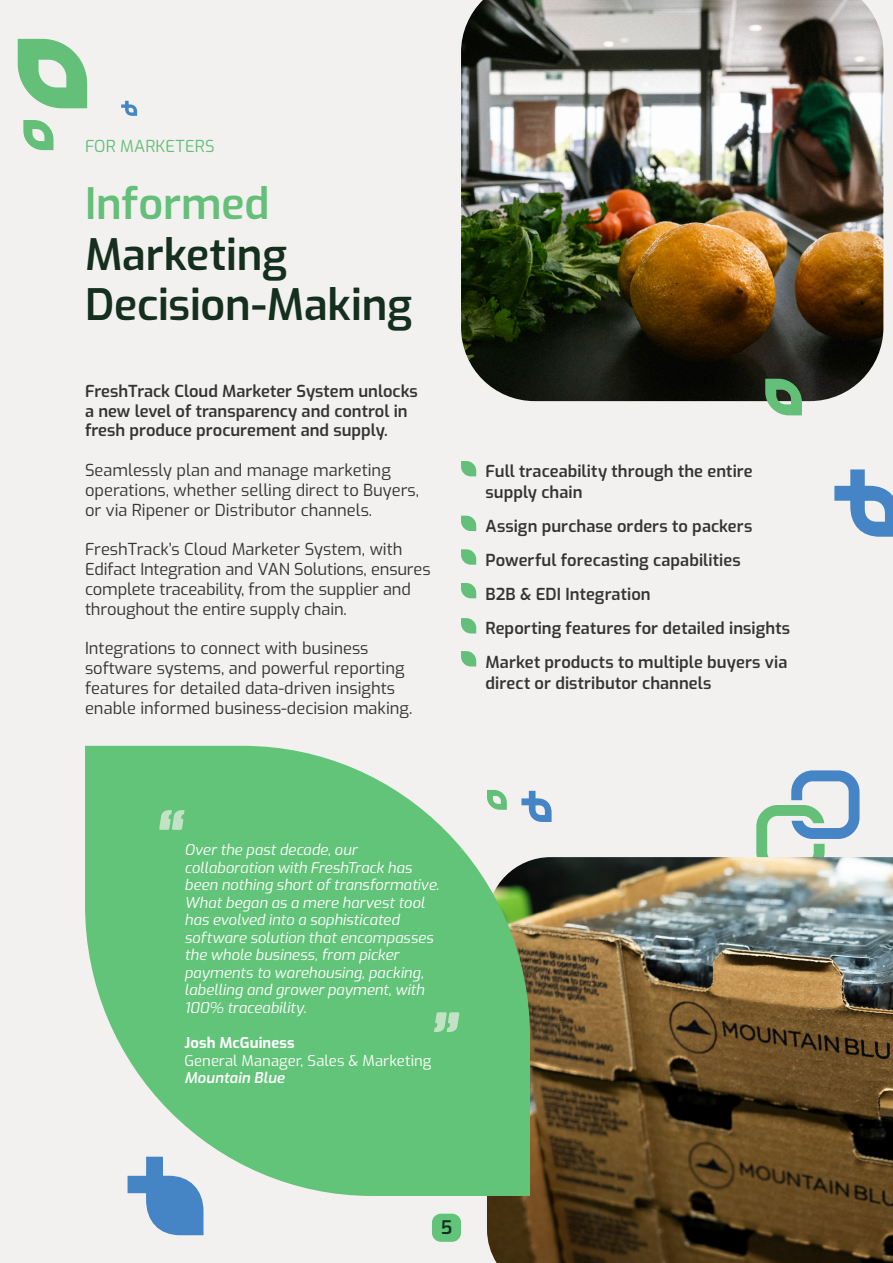
<style>
.page{position:relative;width:893px;height:1263px;background:#f3f1f0}
.page>*{position:absolute;margin:0;border:0;box-sizing:border-box;transform-origin:0 0}
.t1{font:italic 700 75.45px "Exo";color:#c1e2c4}
.t2{font:600 43.2px/50.4px "Exo";letter-spacing:-.005em;color:#142f1e}
.t3{font:600 43.2px "Exo";letter-spacing:-.005em;color:#64bf79}
.t4{font:600 18.75px "Exo";color:#142f1e}
.t5{font:16.5px/19.8px "Exo";color:#343433}
.t6{font:600 16.5px/19.8px "Exo";letter-spacing:.005em;color:#343433}
.t7{font:16.5px "Exo";letter-spacing:.005em;color:#64bf79}
.t8{font:italic 14.85px/17.5px "Exo";color:#fff}
.t9{font:14.85px "Exo";letter-spacing:.005em;color:#fff}
.t10{font:700 14.85px "Exo";letter-spacing:.005em;color:#fff}
.t11{font:italic 600 14.85px "Exo";letter-spacing:.005em;color:#fff}
.s1{font-weight:400;color:#64bf79}
</style>
<div class="page">
<svg style="left:23px;top:120px;width:30px;height:30px"></svg>
<svg style="left:121px;top:101px;width:16px;height:15px"></svg>
<svg style="left:756px;top:770px;width:103px;height:87px"></svg>
<img style="left:487px;top:857px;width:406px;height:406px">
<svg style="left:461px;top:618px;width:15px;height:15px"></svg>
<svg style="left:461px;top:583px;width:15px;height:15px"></svg>
<svg style="left:461px;top:549px;width:15px;height:16px"></svg>
<svg style="left:461px;top:516px;width:15px;height:15px"></svg>
<svg style="left:461px;top:461px;width:15px;height:15px"></svg>
<svg style="left:461px;top:651px;width:15px;height:15px"></svg>
<svg style="left:18px;top:39px;width:69px;height:69px"></svg>
<svg style="left:432px;top:1214px;width:29px;height:28px"></svg>
<svg style="left:146px;top:1196px;width:58px;height:39px;background:#5991c9"></svg>
<img style="left:461px;top:0;width:422px;height:401px">
<svg style="left:85px;top:746px;width:445px;height:450px;fill:#61c478"></svg>
<svg style="left:765px;top:379px;width:37px;height:36px"></svg>
<svg style="left:834px;top:469px;width:59px;height:68px"></svg>
<svg style="left:487px;top:790px;width:20px;height:20px"></svg>
<svg style="left:521px;top:791px;width:31px;height:31px"></svg>
<p class="t7" style="left:85px;top:134px;width:131px">FOR MARKETERS</p>
<h2 class="t3" style="left:85px;top:171px;width:186px">Informed</h2>
<h2 class="t2" style="left:85px;top:226px;width:329px">Marketing<br>Decision-Making</h2>
<p class="t6" style="left:85px;top:380px;width:334px">FreshTrack Cloud Marketer System unlocks a new level of transparency and control in fresh produce procurement and supply.</p>
<p class="t5" style="left:85px;top:459px;width:336px">Seamlessly plan and manage marketing operations, whether selling direct to Buyers, or via Ripener or Distributor channels.</p>
<p class="t5" style="left:85px;top:538px;width:347px">FreshTrack’s Cloud Marketer System, with Edifact Integration and VAN Solutions, ensures complete traceability, from the supplier and throughout the entire supply chain.</p>
<p class="t5" style="left:85px;top:637px;width:329px">Integrations to connect with business software systems, and powerful reporting features for detailed data-driven insights enable informed business-decision making.</p>
<p class="t6" style="left:486px;top:459px;width:269px;line-height:21px;text-indent:-20px"><span class="s1">•</span> Full traceability through the entire supply chain</p>
<p class="t6" style="left:465px;top:515px;width:289px"><span class="s1">•</span> Assign purchase orders to packers</p>
<p class="t6" style="left:465px;top:549px;width:277px"><span class="s1">•</span> Powerful forecasting capabilities</p>
<p class="t6" style="left:465px;top:583px;width:187px"><span class="s1">•</span> B2B &amp; EDI Integration</p>
<p class="t6" style="left:465px;top:617px;width:326px"><span class="s1">•</span> Reporting features for detailed insights</p>
<p class="t6" style="left:486px;top:650px;width:303px;line-height:21px;text-indent:-20px"><span class="s1">•</span> Market products to multiple buyers via direct or distributor channels</p>
<h1 class="t1" style="left:150px;top:783px;width:31px">“</h1>
<p class="t8" style="left:185px;top:840px;width:256px">Over the past decade, our collaboration with FreshTrack has been nothing short of transformative.<br>What began as a mere harvest tool has evolved into a sophisticated software solution that encompasses the whole business, from picker payments to warehousing, packing, labelling and grower payment, with<br>100% traceability.</p>
<p class="t10" style="left:185px;top:1031px;width:112px">Josh McGuiness</p>
<p class="t9" style="left:185px;top:1049px;width:248px">General Manager, Sales &amp; Marketing</p>
<p class="t11" style="left:185px;top:1067px;width:102px">Mountain Blue</p>
<h1 class="t1" style="left:469px;top:1059px;width:31px;rotate:-180deg">“</h1>
<p class="t4" style="left:441px;top:1213px;width:13px">5</p>
</div>
